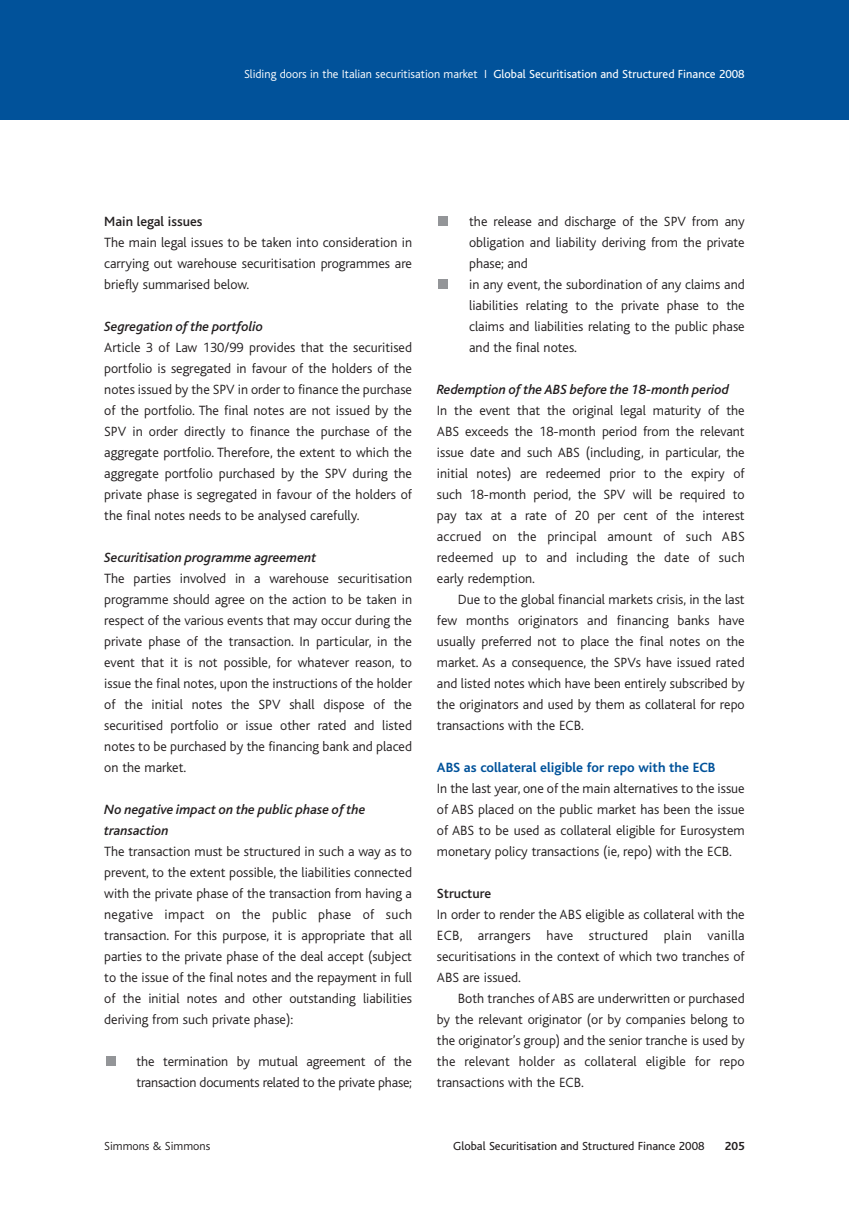
<style>
.page{position:relative;width:849px;height:1221px;background:#fff}
.page>*{position:absolute;margin:0;border:0;box-sizing:border-box;transform-origin:0 0}
.t1{font:300 14px/21px "Bliss";color:#231f20;text-align:justify}
.t2{font:italic 500 14px/21px "Bliss";color:#231f20}
.t3{font:700 14px "Bliss";color:#01529a}
.t4{font:500 14px "Bliss";color:#231f20}
.t5{font:300 12.25px "Bliss";color:#fff}
.t6{font:12.25px "Bliss";color:#231f20}
.t7{font:300 12.25px "Bliss";color:#231f20}
.t8{font:700 12.25px "Bliss";color:#231f20}
.s1{font-weight:400}
</style>
<div class="page">
<div style="left:0;top:1px;width:848px;height:118px;background:#01529a"></div>
<div style="left:438px;top:279px;width:10px;height:9px;background:#939598"></div>
<div style="left:438px;top:216px;width:10px;height:9px;background:#939598"></div>
<div style="left:106px;top:1056px;width:9px;height:9px;background:#939598"></div>
<p class="t5" style="left:244px;top:69px;width:502px">Sliding doors in the Italian securitisation market I <span class="s1">Global Securitisation and Structured Finance 2008</span></p>
<p class="t4" style="left:104px;top:216px;width:100px">Main legal issues</p>
<p class="t1" style="left:104px;top:232px;width:309px">The main legal issues to be taken into consideration in carrying out warehouse securitisation programmes are briefly summarised below.</p>
<p class="t2" style="left:104px;top:317px;width:160px">Segregation of the portfolio</p>
<p class="t1" style="left:104px;top:337px;width:309px">Article 3 of Law 130/99 provides that the securitised portfolio is segregated in favour of the holders of the notes issued by the SPV in order to finance the purchase of the portfolio. The final notes are not issued by the SPV in order directly to finance the purchase of the aggregate portfolio. Therefore, the extent to which the aggregate portfolio purchased by the SPV during the private phase is segregated in favour of the holders of the final notes needs to be analysed carefully.</p>
<p class="t2" style="left:104px;top:548px;width:213px">Securitisation programme agreement</p>
<p class="t1" style="left:104px;top:568px;width:309px">The parties involved in a warehouse securitisation programme should agree on the action to be taken in respect of the various events that may occur during the private phase of the transaction. In particular, in the event that it is not possible, for whatever reason, to issue the final notes, upon the instructions of the holder of the initial notes the SPV shall dispose of the securitised portfolio or issue other rated and listed notes to be purchased by the financing bank and placed on the market.</p>
<p class="t2" style="left:104px;top:800px;width:263px">No negative impact on the public phase of the transaction</p>
<p class="t1" style="left:104px;top:841px;width:309px">The transaction must be structured in such a way as to prevent, to the extent possible, the liabilities connected with the private phase of the transaction from having a negative impact on the public phase of such transaction. For this purpose, it is appropriate that all parties to the private phase of the deal accept (subject to the issue of the final notes and the repayment in full of the initial notes and other outstanding liabilities deriving from such private phase):</p>
<p class="t1" style="left:136px;top:1051px;width:277px">the termination by mutual agreement of the transaction documents related to the private phase;</p>
<p class="t1" style="left:469px;top:211px;width:277px;text-align:left">the release and discharge of the SPV from any obligation and liability deriving from the private phase; and<br>in any event, the subordination of any claims and liabilities relating to the private phase to the claims and liabilities relating to the public phase and the final notes.</p>
<p class="t2" style="left:437px;top:380px;width:293px">Redemption of the ABS before the 18-month period</p>
<p class="t1" style="left:437px;top:400px;width:309px">In the event that the original legal maturity of the ABS exceeds the 18-month period from the relevant issue date and such ABS (including, in particular, the initial notes) are redeemed prior to the expiry of such 18-month period, the SPV will be required to pay tax at a rate of 20 per cent of the interest accrued on the principal amount of such ABS redeemed up to and including the date of such early redemption.</p>
<p class="t1" style="left:437px;top:589px;width:309px;text-indent:21px">Due to the global financial markets crisis, in the last few months originators and financing banks have usually preferred not to place the final notes on the market. As a consequence, the SPVs have issued rated and listed notes which have been entirely subscribed by the originators and used by them as collateral for repo transactions with the ECB.</p>
<p class="t3" style="left:437px;top:762px;width:280px">ABS as collateral eligible for repo with the ECB</p>
<p class="t1" style="left:437px;top:778px;width:309px">In the last year, one of the main alternatives to the issue of ABS placed on the public market has been the issue of ABS to be used as collateral eligible for Eurosystem monetary policy transactions (ie, repo) with the ECB.</p>
<p class="t4" style="left:437px;top:888px;width:56px">Structure</p>
<p class="t1" style="left:437px;top:904px;width:309px">In order to render the ABS eligible as collateral with the ECB, arrangers have structured plain vanilla securitisations in the context of which two tranches of ABS are issued.</p>
<p class="t1" style="left:437px;top:988px;width:309px;text-indent:21px">Both tranches of ABS are underwritten or purchased by the relevant originator (or by companies belong to the originator’s group) and the senior tranche is used by the relevant holder as collateral eligible for repo transactions with the ECB.</p>
<p class="t7" style="left:104px;top:1140px;width:107px">Simmons &amp; Simmons</p>
<p class="t6" style="left:453px;top:1141px;width:253px">Global Securitisation and Structured Finance 2008</p>
<p class="t8" style="left:724px;top:1141px;width:21px">205</p>
</div>
